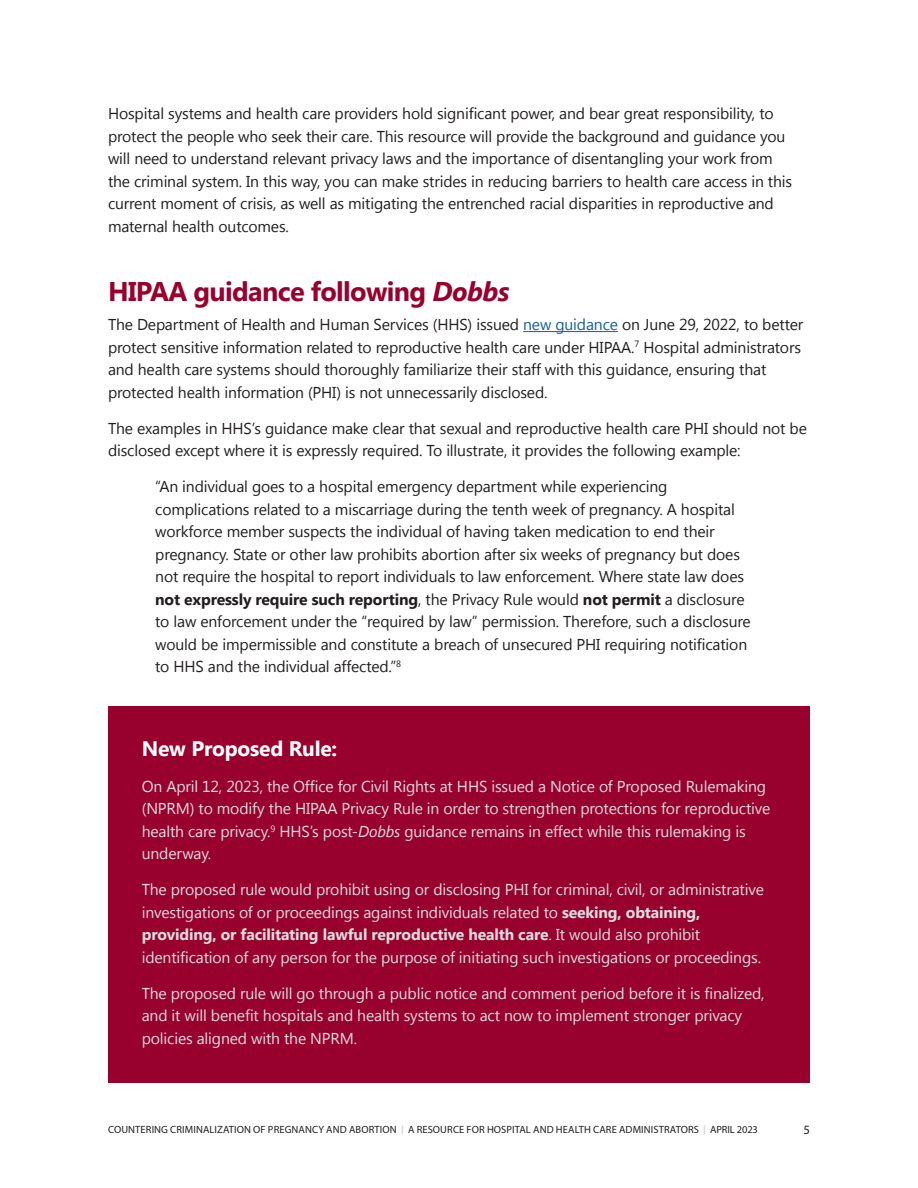
<style>
.page{position:relative;width:918px;height:1188px;background:#fff}
.page>*{position:absolute;margin:0;border:0;box-sizing:border-box;transform-origin:0 0}
.t1{font:700 27px "Segoe UI";letter-spacing:-.025em;color:#98012d}
.Body{font:700 21px "Segoe UI";letter-spacing:-.01em;color:#fff}
.Body-2{font:15.75px/22.5px "Segoe UI";letter-spacing:-.01em;color:#221e1f}
.Body-3{font:15.75px/22.5px "Segoe UI";letter-spacing:-.01em;color:#dcdddf}
.t2{font:12.75px "Myriad Pro";color:#221e1f}
.t3{font:10.5px "Myriad Pro";letter-spacing:.01em;color:#221e1f}
.s1{font-style:italic}
.s2{color:#175d9e}
.s3{font-weight:700}
.s4{font-weight:900;font-size:9px;color:#d1d2d4}
</style>
<div class="page">
<hr style="left:523px;top:331px;width:95px;height:1px;background:#175d9e">
<div style="left:108px;top:707px;width:702px;height:376px;background:#98012d"></div>
<p class="Body-2" style="left:108px;top:102px;width:686px">Hospital systems and health care providers hold significant power, and bear great responsibility, to protect the people who seek their care. This resource will provide the background and guidance you will need to understand relevant privacy laws and the importance of disentangling your work from the criminal system. In this way, you can make strides in reducing barriers to health care access in this current moment of crisis, as well as mitigating the entrenched racial disparities in reproductive and maternal health outcomes.</p>
<h1 class="t1" style="left:108px;top:272px;width:403px">HIPAA guidance following <span class="s1">Dobbs</span></h1>
<p class="Body-2" style="left:108px;top:313px;width:697px">The Department of Health and Human Services (HHS) issued <span class="s2">new guidance</span> on June 29, 2022, to better protect sensitive information related to reproductive health care under HIPAA.<sup>7</sup> Hospital administrators and health care systems should thoroughly familiarize their staff with this guidance, ensuring that protected health information (PHI) is not unnecessarily disclosed.</p>
<p class="Body-2" style="left:108px;top:416px;width:700px">The examples in HHS’s guidance make clear that sexual and reproductive health care PHI should not be disclosed except where it is expressly required. To illustrate, it provides the following example:</p>
<p class="Body-2" style="left:155px;top:475px;width:597px">“An individual goes to a hospital emergency department while experiencing complications related to a miscarriage during the tenth week of pregnancy. A hospital workforce member suspects the individual of having taken medication to end their pregnancy. State or other law prohibits abortion after six weeks of pregnancy but does not require the hospital to report individuals to law enforcement. Where state law does <span class="s3">not expressly require such reporting</span>, the Privacy Rule would <span class="s3">not permit</span> a disclosure to law enforcement under the “required by law” permission. Therefore, such a disclosure would be impermissible and constitute a breach of unsecured PHI requiring notification to HHS and the individual affected.”<sup>8</sup></p>
<p class="Body" style="left:142px;top:733px;width:197px">New Proposed Rule:</p>
<p class="Body-3" style="left:142px;top:774px;width:630px">On April 12, 2023, the Office for Civil Rights at HHS issued a Notice of Proposed Rulemaking (NPRM) to modify the HIPAA Privacy Rule in order to strengthen protections for reproductive health care privacy.<sup>9</sup> HHS’s post-<span class="s1">Dobbs</span> guidance remains in effect while this rulemaking is underway.</p>
<p class="Body-3" style="left:142px;top:878px;width:624px">The proposed rule would prohibit using or disclosing PHI for criminal, civil, or administrative investigations of or proceedings against individuals related to <span class="s3">seeking, obtaining, providing, or facilitating lawful reproductive health care</span>. It would also prohibit identification of any person for the purpose of initiating such investigations or proceedings.</p>
<p class="Body-3" style="left:142px;top:981px;width:624px">The proposed rule will go through a public notice and comment period before it is finalized, and it will benefit hospitals and health systems to act now to implement stronger privacy policies aligned with the NPRM.</p>
<p class="t3" style="left:108px;top:1124px;width:651px">COUNTERING CRIMINALIZATION OF PREGNANCY AND ABORTION <span class="s4">|</span> A RESOURCE FOR HOSPITAL AND HEALTH CARE ADMINISTRATORS <span class="s4">|</span> APRIL 2023</p>
<p class="t2" style="left:803px;top:1122px;width:8px">5</p>
</div>
